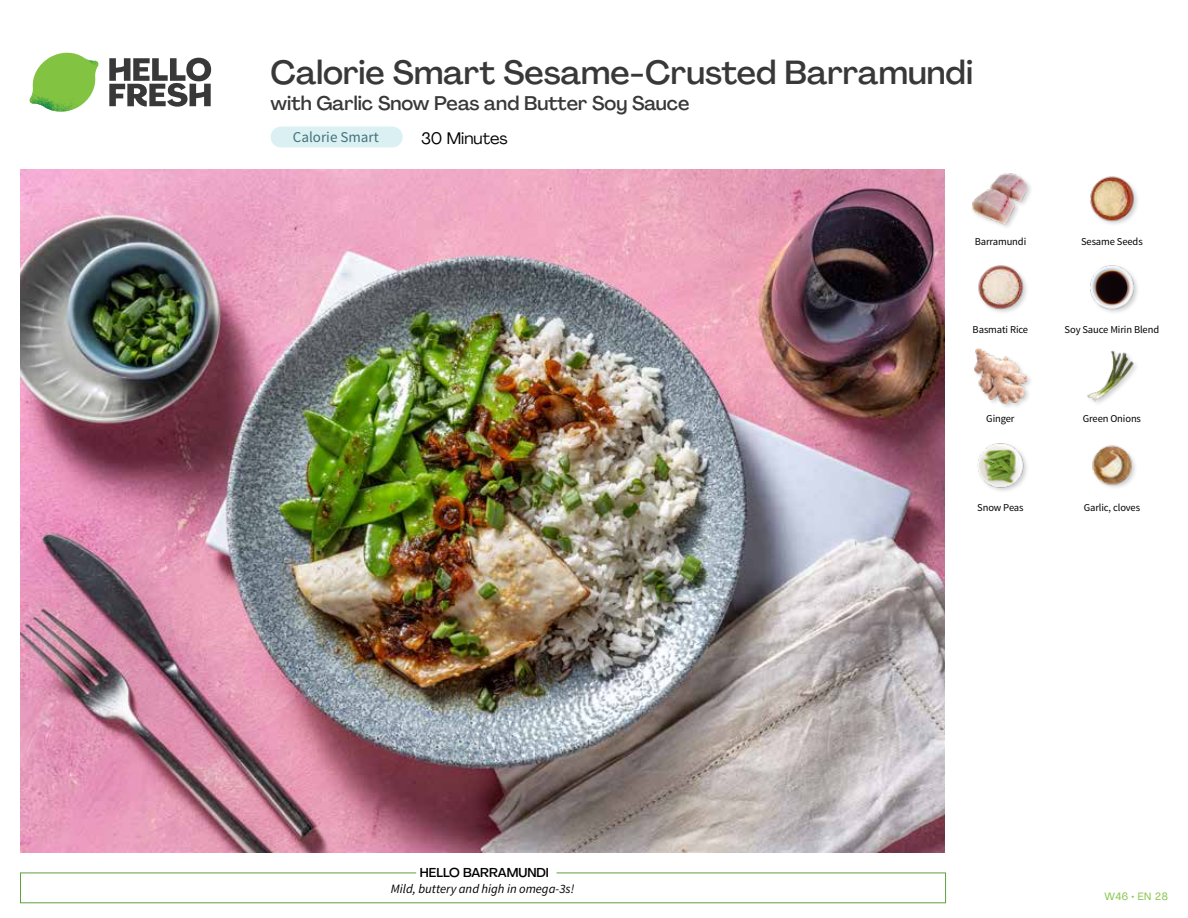
<style>
.page{position:relative;width:1188px;height:918px;background:#fff}
.page>*{position:absolute;margin:0;border:0;box-sizing:border-box;transform-origin:0 0}
.t1{font:500 33px "Agrandir";color:#383839}
.t2{font:500 19.5px "Agrandir";color:#383839}
.t3{font:16.5px "Agrandir";color:#000}
.t4{font:15px "Source Sans Pro";color:#43717b}
.t5{font:italic 12.75px "Source Sans Pro";color:#000}
.t6{font:500 12.75px "Agrandir";color:#000}
.t7{font:10.5px "Source Sans Pro";letter-spacing:-.01em;color:#000}
.t8{font:10.5px "Agrandir";letter-spacing:.05em;color:#82c341}
</style>
<div class="page">
<div style="left:271px;top:127px;width:132px;height:20px;background:#dbf0f2;border-radius:10px"></div>
<svg style="left:109px;top:57px;width:102px;height:50px"></svg>
<svg style="left:34px;top:53px;width:62px;height:40px"></svg>
<img style="left:67px;top:53px;width:32px;height:26px">
<img style="left:33px;top:75px;width:59px;height:11px">
<img style="left:29px;top:79px;width:61px;height:33px">
<img style="left:65px;top:86px;width:27px;height:25px">
<div style="left:20px;top:873px;width:926px;height:30px;border:1px solid #609f43"></div>
<div style="left:416px;top:865px;width:141px;height:15px;background:#fff"></div>
<img style="left:21px;top:170px;width:924px;height:682px">
<img style="left:1092px;top:445px;width:43px;height:43px">
<img style="left:977px;top:443px;width:50px;height:48px">
<img style="left:1087px;top:350px;width:49px;height:54px">
<div style="left:973px;top:347px;width:60px;height:63px;background:#000;opacity:.2"></div>
<img style="left:974px;top:347px;width:53px;height:58px">
<img style="left:1090px;top:265px;width:48px;height:48px">
<img style="left:978px;top:265px;width:49px;height:47px">
<img style="left:1090px;top:176px;width:48px;height:48px">
<img style="left:972px;top:173px;width:57px;height:54px">
<h1 class="t1" style="left:271px;top:52px;width:704px">Calorie Smart Sesame-Crusted Barramundi</h1>
<h2 class="t2" style="left:271px;top:91px;width:421px">with Garlic Snow Peas and Butter Soy Sauce</h2>
<h3 class="t4" style="left:293px;top:127px;width:87px">Calorie Smart</h3>
<h3 class="t3" style="left:421px;top:128px;width:88px">30 Minutes</h3>
<p class="t7" style="left:975px;top:235px;width:53px">Barramundi</p>
<p class="t7" style="left:1081px;top:235px;width:63px">Sesame Seeds</p>
<p class="t7" style="left:973px;top:323px;width:57px">Basmati Rice</p>
<p class="t7" style="left:1065px;top:323px;width:96px">Soy Sauce Mirin Blend</p>
<p class="t7" style="left:986px;top:412px;width:30px">Ginger</p>
<p class="t7" style="left:1083px;top:412px;width:60px">Green Onions</p>
<p class="t6" style="left:420px;top:864px;width:131px">HELLO BARRAMUNDI</p>
<p class="t5" style="left:391px;top:881px;width:185px">Mild, buttery and high in omega-3s!</p>
<p class="t7" style="left:977px;top:501px;width:48px">Snow Peas</p>
<p class="t7" style="left:1084px;top:501px;width:58px">Garlic, cloves</p>
<p class="t8" style="left:1104px;top:890px;width:65px">W46 • EN 28</p>
</div>
